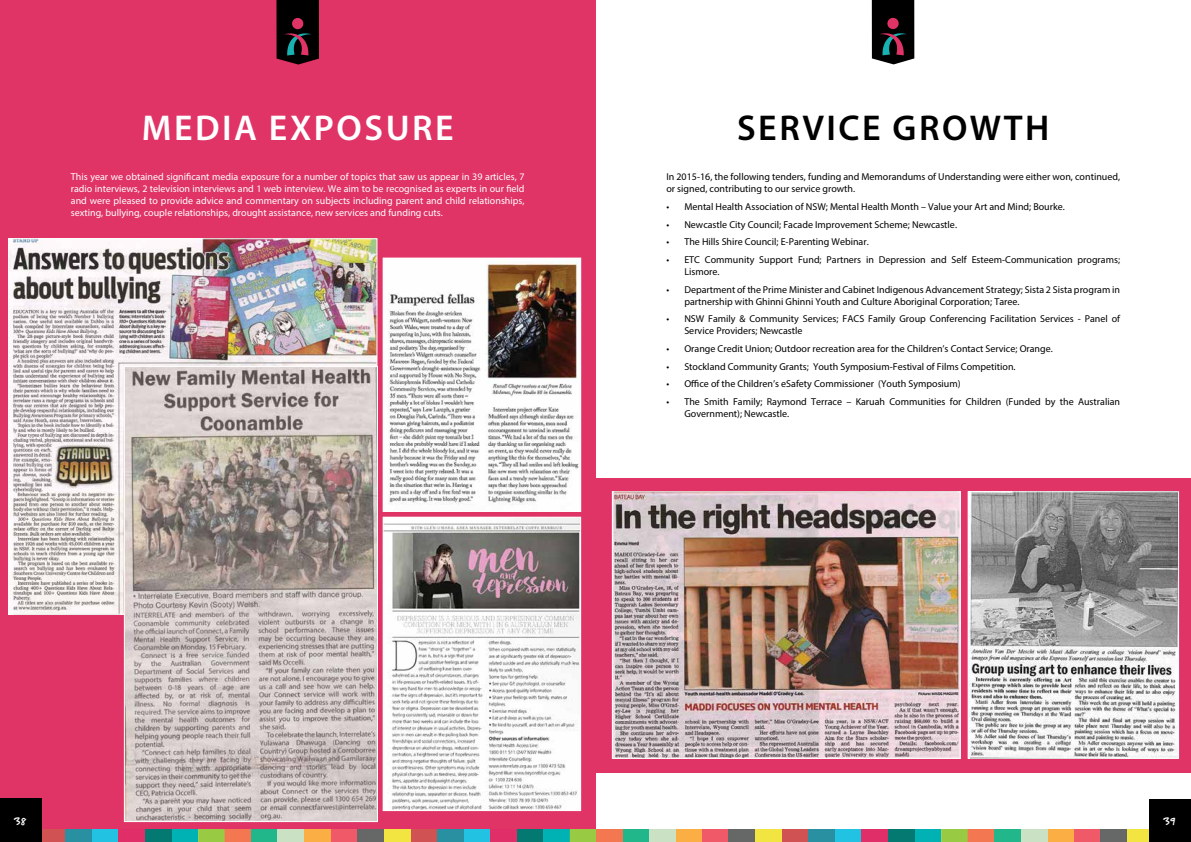
<style>
.page{position:relative;width:1191px;height:842px;background:#fff}
.page>*{position:absolute;margin:0;border:0;box-sizing:border-box;transform-origin:0 0}
.t1{font:600 36px "Myriad Pro";letter-spacing:.07em;color:#fff}
.t2{font:600 36px "Myriad Pro";letter-spacing:.07em;color:#000}
.t3{font:700 12px "Felt Tip Roman";color:#fff}
.t4{font:10px/12px "Myriad Pro";color:#000}
.t5{font:10px/12px "Myriad Pro";color:#fff;text-align:justify}
</style>
<div class="page">
<div style="left:304px;top:829px;width:27px;height:13px;background:#fbae43"></div>
<div style="left:543px;top:829px;width:27px;height:13px;background:#00b2b3"></div>
<div style="left:331px;top:829px;width:26px;height:13px;background:#f05a68"></div>
<div style="left:570px;top:829px;width:26px;height:13px;background:#99ca43"></div>
<div style="left:251px;top:829px;width:27px;height:13px;background:#22b78b"></div>
<div style="left:517px;top:829px;width:26px;height:13px;background:#047971"></div>
<div style="left:463px;top:829px;width:27px;height:13px;background:#22c2e2"></div>
<div style="left:225px;top:829px;width:26px;height:13px;background:#f37851"></div>
<div style="left:410px;top:829px;width:27px;height:13px;background:#d05253"></div>
<div style="left:357px;top:829px;width:27px;height:13px;background:#666867"></div>
<div style="left:384px;top:829px;width:26px;height:13px;background:#f3e541"></div>
<div style="left:437px;top:829px;width:26px;height:13px;background:#2890a1"></div>
<div style="left:490px;top:829px;width:26px;height:13px;background:#df2e68"></div>
<div style="left:278px;top:829px;width:26px;height:13px;background:#cae2c3"></div>
<div style="left:171px;top:829px;width:27px;height:13px;background:#00b2b3"></div>
<div style="left:198px;top:829px;width:27px;height:13px;background:#99ca43"></div>
<div style="left:145px;top:829px;width:26px;height:13px;background:#047971"></div>
<div style="left:92px;top:829px;width:26px;height:13px;background:#22c2e2"></div>
<div style="left:39px;top:829px;width:26px;height:13px;background:#d05253"></div>
<div style="left:65px;top:829px;width:27px;height:13px;background:#2890a1"></div>
<div style="left:118px;top:829px;width:27px;height:13px;background:#df2e68"></div>
<div style="left:1047px;top:829px;width:26px;height:13px;background:#fbae43"></div>
<div style="left:1073px;top:829px;width:27px;height:13px;background:#f05a68"></div>
<div style="left:994px;top:829px;width:26px;height:13px;background:#22b78b"></div>
<div style="left:967px;top:829px;width:27px;height:13px;background:#f37851"></div>
<div style="left:1100px;top:829px;width:27px;height:13px;background:#666867"></div>
<div style="left:1127px;top:829px;width:26px;height:13px;background:#f3e541"></div>
<div style="left:1020px;top:829px;width:27px;height:13px;background:#cae2c3"></div>
<div style="left:675px;top:829px;width:27px;height:13px;background:#fbae43"></div>
<div style="left:914px;top:829px;width:27px;height:13px;background:#00b2b3"></div>
<div style="left:702px;top:829px;width:26px;height:13px;background:#f05a68"></div>
<div style="left:941px;top:829px;width:26px;height:13px;background:#99ca43"></div>
<div style="left:622px;top:829px;width:27px;height:13px;background:#22b78b"></div>
<div style="left:888px;top:829px;width:26px;height:13px;background:#047971"></div>
<div style="left:835px;top:829px;width:26px;height:13px;background:#22c2e2"></div>
<div style="left:596px;top:829px;width:26px;height:13px;background:#f37851"></div>
<div style="left:782px;top:829px;width:26px;height:13px;background:#d05253"></div>
<div style="left:728px;top:829px;width:27px;height:13px;background:#666867"></div>
<div style="left:755px;top:829px;width:26px;height:13px;background:#f3e541"></div>
<div style="left:808px;top:829px;width:27px;height:13px;background:#2890a1"></div>
<div style="left:861px;top:829px;width:27px;height:13px;background:#df2e68"></div>
<div style="left:649px;top:829px;width:26px;height:13px;background:#cae2c3"></div>
<div style="left:1149px;top:799px;width:42px;height:43px;background:#000"></div>
<svg style="left:871px;top:0;width:43px;height:64px"></svg>
<div style="left:595px;top:478px;width:596px;height:295px;background:#e03366"></div>
<div style="left:0;top:0;width:595px;height:829px;background:#e03366"></div>
<img style="left:614px;top:493px;width:344px;height:264px">
<div style="left:612px;top:491px;width:348px;height:268px;border:1px solid #fff"></div>
<img style="left:385px;top:260px;width:194px;height:250px">
<div style="left:383px;top:258px;width:198px;height:254px;border:1px solid #fff"></div>
<img style="left:10px;top:240px;width:365px;height:373px">
<img style="left:969px;top:493px;width:208px;height:264px">
<div style="left:967px;top:491px;width:212px;height:268px;border:1px solid #fff"></div>
<img style="left:385px;top:519px;width:194px;height:290px">
<div style="left:383px;top:517px;width:198px;height:294px;border:1px solid #fff"></div>
<img style="left:126px;top:368px;width:250px;height:452px">
<div style="left:124px;top:366px;width:254px;height:456px;border:1px solid #fff"></div>
<svg style="left:276px;top:0;width:43px;height:65px"></svg>
<div style="left:0;top:799px;width:42px;height:43px;background:#000"></div>
<h1 class="t1" style="left:142px;top:105px;width:313px">MEDIA EXPOSURE</h1>
<p class="t5" style="left:71px;top:171px;width:455px">This year we obtained significant media exposure for a number of topics that saw us appear in 39 articles, 7 radio interviews, 2 television interviews and 1 web interview. We aim to be recognised as experts in our field and were pleased to provide advice and commentary on subjects including parent and child relationships, sexting, bullying, couple relationships, drought assistance, new services and funding cuts.</p>
<h1 class="t2" style="left:737px;top:105px;width:314px">SERVICE GROWTH</h1>
<p class="t4" style="left:666px;top:171px;width:455px">In 2015-16, the following tenders, funding and Memorandums of Understanding were either won, continued, or signed, contributing to our service growth.</p>
<p class="t4" style="left:666px;top:200px;width:400px">• Mental Health Association of NSW; Mental Health Month – Value your Art and Mind; Bourke.</p>
<p class="t4" style="left:666px;top:218px;width:292px">• Newcastle City Council; Facade Improvement Scheme; Newcastle.</p>
<p class="t4" style="left:666px;top:236px;width:204px">• The Hills Shire Council; E-Parenting Webinar.</p>
<p class="t4" style="left:684px;top:253px;width:437px;text-indent:-18px">• ETC Community Support Fund; Partners in Depression and Self Esteem-Communication programs;<br>Lismore.</p>
<p class="t4" style="left:684px;top:283px;width:437px;text-indent:-18px">• Department of the Prime Minister and Cabinet Indigenous Advancement Strategy; Sista 2 Sista program in partnership with Ghinni Ghinni Youth and Culture Aboriginal Corporation; Taree.</p>
<p class="t4" style="left:684px;top:313px;width:437px;text-indent:-18px">• NSW Family &amp; Community Services; FACS Family Group Conferencing Facilitation Services - Panel of<br>Service Providers; Newcastle</p>
<p class="t4" style="left:666px;top:342px;width:388px">• Orange Credit Union; Outdoor recreation area for the Children’s Contact Service; Orange.</p>
<p class="t4" style="left:666px;top:360px;width:351px">• Stockland Community Grants; Youth Symposium-Festival of Films Competition.</p>
<p class="t4" style="left:666px;top:378px;width:296px">• Office of the Children’s eSafety Commissioner (Youth Symposium)</p>
<p class="t4" style="left:684px;top:395px;width:437px;text-indent:-18px">• The Smith Family; Raymond Terrace – Karuah Communities for Children (Funded by the Australian<br>Government); Newcastle.</p>
<p class="t3" style="left:15px;top:813px;width:13px">38</p>
<p class="t3" style="left:1164px;top:813px;width:13px">39</p>
</div>
